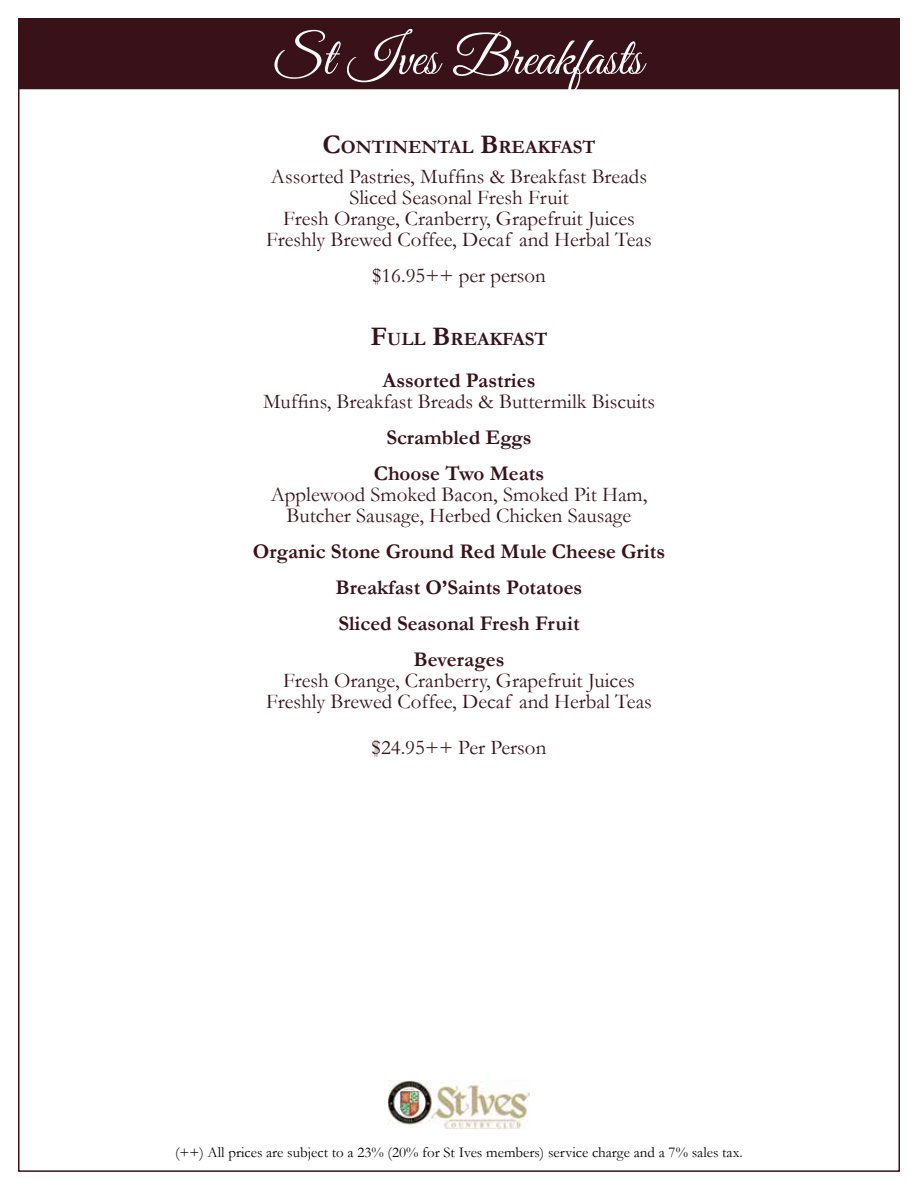
<style>
.page{position:relative;width:918px;height:1188px;background:#fff}
.page>*{position:absolute;margin:0;border:0;box-sizing:border-box;transform-origin:0 0}
.t1{font:54px "Great Vibes";color:#fff}
.t2{font:21px/21px "Garamond";color:#391219;text-align:center}
.t3{font:700 21px/36px "Garamond";color:#391219;text-align:center}
.t4{font:700 18.9px "Garamond";color:#391219}
.t5{font:15px "Garamond";color:#000}
.s1{font-size:27px}
</style>
<div class="page">
<img style="left:389px;top:1081px;width:140px;height:47px">
<div style="left:18px;top:18px;width:882px;height:71px;background:#391219"></div>
<h1 class="t1" style="left:275px;top:28px;width:370px">St Ives Breakfasts</h1>
<p class="t4" style="left:322px;top:134px;width:275px"><span class="s1">C</span>ONTINENTAL <span class="s1">B</span>REAKFAST</p>
<p class="t2" style="left:266px;top:165px;width:387px">Assorted Pastries, Muffins &amp; Breakfast Breads Sliced Seasonal Fresh Fruit<br>Fresh Orange, Cranberry, Grapefruit Juices Freshly Brewed Coffee, Decaf and Herbal Teas</p>
<p class="t2" style="left:372px;top:264px;width:175px">$16.95++ per person</p>
<p class="t4" style="left:370px;top:326px;width:179px"><span class="s1">F</span>ULL <span class="s1">B</span>REAKFAST</p>
<p class="t3" style="left:383px;top:362px;width:154px">Assorted Pastries</p>
<p class="t2" style="left:263px;top:390px;width:393px">Muffins, Breakfast Breads &amp; Buttermilk Biscuits</p>
<p class="t3" style="left:374px;top:419px;width:172px">Scrambled Eggs<br>Choose Two Meats</p>
<p class="t2" style="left:271px;top:483px;width:378px">Applewood Smoked Bacon, Smoked Pit Ham,<br>Butcher Sausage, Herbed Chicken Sausage</p>
<p class="t3" style="left:253px;top:533px;width:414px">Organic Stone Ground Red Mule Cheese Grits<br>Breakfast O’Saints Potatoes<br>Sliced Seasonal Fresh Fruit<br>Beverages</p>
<p class="t2" style="left:266px;top:669px;width:387px">Fresh Orange, Cranberry, Grapefruit Juices<br>Freshly Brewed Coffee, Decaf and Herbal Teas</p>
<p class="t2" style="left:372px;top:736px;width:176px">$24.95++ Per Person</p>
<p class="t5" style="left:175px;top:1142px;width:569px">(++) All prices are subject to a 23% (20% for St Ives members) service charge and a 7% sales tax.</p>
</div>
